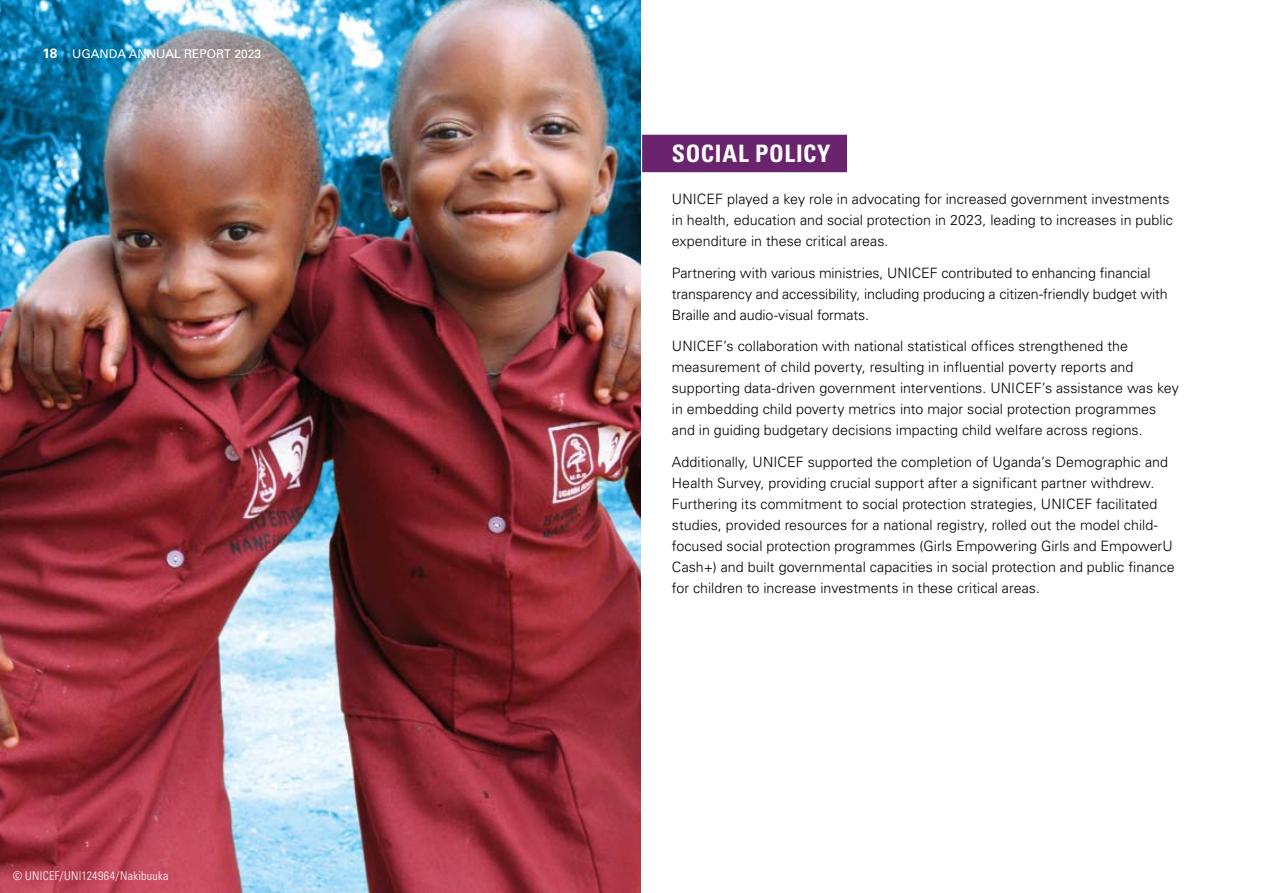
<style>
.page{position:relative;width:1263px;height:893px;background:#fff}
.page>*{position:absolute;margin:0;border:0;box-sizing:border-box;transform-origin:0 0}
.t1{font:700 condensed 24px "Univers LT Std";letter-spacing:.025em;color:#fff}
.t2{font:300 14.25px/21px "Univers LT Std";color:#000}
.t3{font:300 condensed 12px "Univers LT Std";letter-spacing:.025em;color:#fff}
.t4{font:12px "Univers LT Std";color:#fff}
.s1{font-weight:700;font-size:13.5px}
</style>
<div class="page">
<img style="left:0;top:0;width:641px;height:893px">
<div style="left:642px;top:135px;width:205px;height:37px;background:#6a246d"></div>
<p class="t4" style="left:43px;top:47px;width:220px"><span class="s1">18</span> UGANDA ANNUAL REPORT 2023</p>
<p class="t3" style="left:13px;top:869px;width:157px">© UNICEF/UNI124964/Nakibuuka</p>
<h1 class="t1" style="left:672px;top:138px;width:160px">SOCIAL POLICY</h1>
<p class="t2" style="left:672px;top:188px;width:503px">UNICEF played a key role in advocating for increased government investments in health, education and social protection in 2023, leading to increases in public expenditure in these critical areas.</p>
<p class="t2" style="left:672px;top:262px;width:497px">Partnering with various ministries, UNICEF contributed to enhancing financial transparency and accessibility, including producing a citizen-friendly budget with<br>Braille and audio-visual formats.</p>
<p class="t2" style="left:672px;top:336px;width:508px">UNICEF’s collaboration with national statistical offices strengthened the measurement of child poverty, resulting in influential poverty reports and supporting data-driven government interventions. UNICEF’s assistance was key in embedding child poverty metrics into major social protection programmes and in guiding budgetary decisions impacting child welfare across regions.</p>
<p class="t2" style="left:672px;top:451px;width:504px">Additionally, UNICEF supported the completion of Uganda’s Demographic and Health Survey, providing crucial support after a significant partner withdrew.<br>Furthering its commitment to social protection strategies, UNICEF facilitated studies, provided resources for a national registry, rolled out the model child&shy;focused social protection programmes (Girls Empowering Girls and EmpowerU Cash+) and built governmental capacities in social protection and public finance for children to increase investments in these critical areas.</p>
</div>
